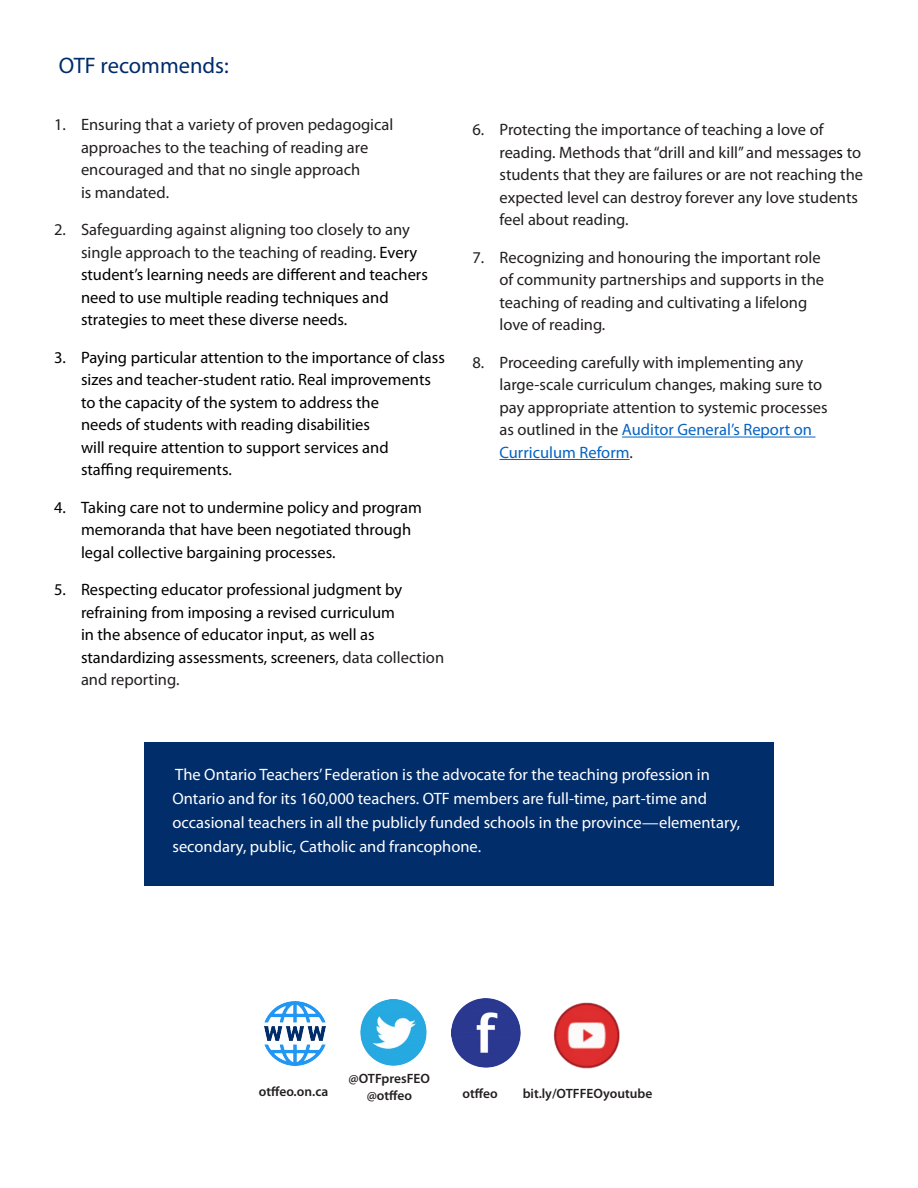
<style>
.page{position:relative;width:918px;height:1188px;background:#fff}
.page>*{position:absolute;margin:0;border:0;box-sizing:border-box;transform-origin:0 0}
.paragraph{font:22.5px "Myriad Pro";color:#002c6b}
.t1{font:16.5px/22.5px "Myriad Pro";color:#000}
.t2{font:16.5px/22.5px "Myriad Pro";color:#231f20}
.t3{font:16.5px/24px "Myriad Pro";color:#fff}
.t4{font:600 13.5px "Myriad Pro";color:#231f20}
.s1{color:#231f20}
.s2{color:#000}
.s3{color:#0563c1}
</style>
<div class="page">
<hr style="left:622px;top:437px;width:194px;height:1px;background:#0563c1">
<hr style="left:500px;top:459px;width:130px;height:1px;background:#0563c1">
<div style="left:144px;top:742px;width:630px;height:144px;background:#012d6b"></div>
<img style="left:265px;top:1001px;width:61px;height:65px">
<img style="left:452px;top:998px;width:69px;height:69px">
<img style="left:361px;top:1000px;width:65px;height:65px">
<img style="left:554px;top:1003px;width:66px;height:66px">
<p class="paragraph" style="left:59px;top:52px;width:172px">OTF recommends:</p>
<p class="t2" style="left:81px;top:113px;width:314px;text-indent:-27px">1. Ensuring that a variety of proven pedagogical approaches to the teaching of reading are encouraged and that no single approach<br>is mandated.</p>
<p class="t1" style="left:81px;top:218px;width:348px;text-indent:-27px"><span class="s1">2. Safeguarding against aligning too closely to any single approach to the teaching of reading.</span> Every student’s learning needs are different and teachers need to use multiple reading techniques and strategies to meet these diverse needs.</p>
<p class="t1" style="left:81px;top:346px;width:365px;text-indent:-27px">3. Paying particular attention to the importance of class sizes and teacher-student ratio. Real improvements to the capacity of the system to address the<br>needs of students with reading disabilities<br>will require attention to support services and<br>staffing requirements.</p>
<p class="t1" style="left:81px;top:496px;width:343px;text-indent:-27px">4. Taking care not to undermine policy and program memoranda that have been negotiated through legal collective bargaining processes.</p>
<p class="t1" style="left:81px;top:578px;width:365px;text-indent:-27px">5. Respecting educator professional judgment by refraining from imposing a revised curriculum<br>in the absence of educator input, as well as standardizing assessments, screeners<span class="s1">, data collection and reporting.</span></p>
<p class="t2" style="left:500px;top:118px;width:365px;text-indent:-27px">6. Protecting the importance of teaching a love of reading. Methods that “drill and kill” and message<span class="s2">s</span> to students that they are failures or are not reaching the expected level can destroy forever any love students feel about reading.</p>
<p class="t2" style="left:500px;top:246px;width:326px;text-indent:-27px">7. Recognizing and honouring the important role of community partnerships and supports in the teaching of reading and cultivating a lifelong love of reading.</p>
<p class="t2" style="left:500px;top:351px;width:330px;text-indent:-27px">8. Proceeding carefully with implementing any large-scale curriculum changes, making sure to pay appropriate attention to systemic processes as outlined in the <span class="s3">Auditor General’s Report on Curriculum Reform</span>.</p>
<p class="t3" style="left:172px;top:763px;width:569px">The Ontario Teachers’ Federation is the advocate for the teaching profession in Ontario and for its 160,000 teachers. OTF members are full-time, part-time and occasional teachers in all the publicly funded schools in the province—elementary, secondary, public, Catholic and francophone.</p>
<p class="t4" style="left:349px;top:1070px;width:83px">@OTFpresFEO</p>
<p class="t4" style="left:259px;top:1083px;width:71px">otffeo.on.ca</p>
<p class="t4" style="left:367px;top:1086px;width:47px">@otffeo</p>
<p class="t4" style="left:463px;top:1085px;width:37px">otffeo</p>
<p class="t4" style="left:523px;top:1085px;width:131px">bit.ly/OTFFEOyoutube</p>
</div>
